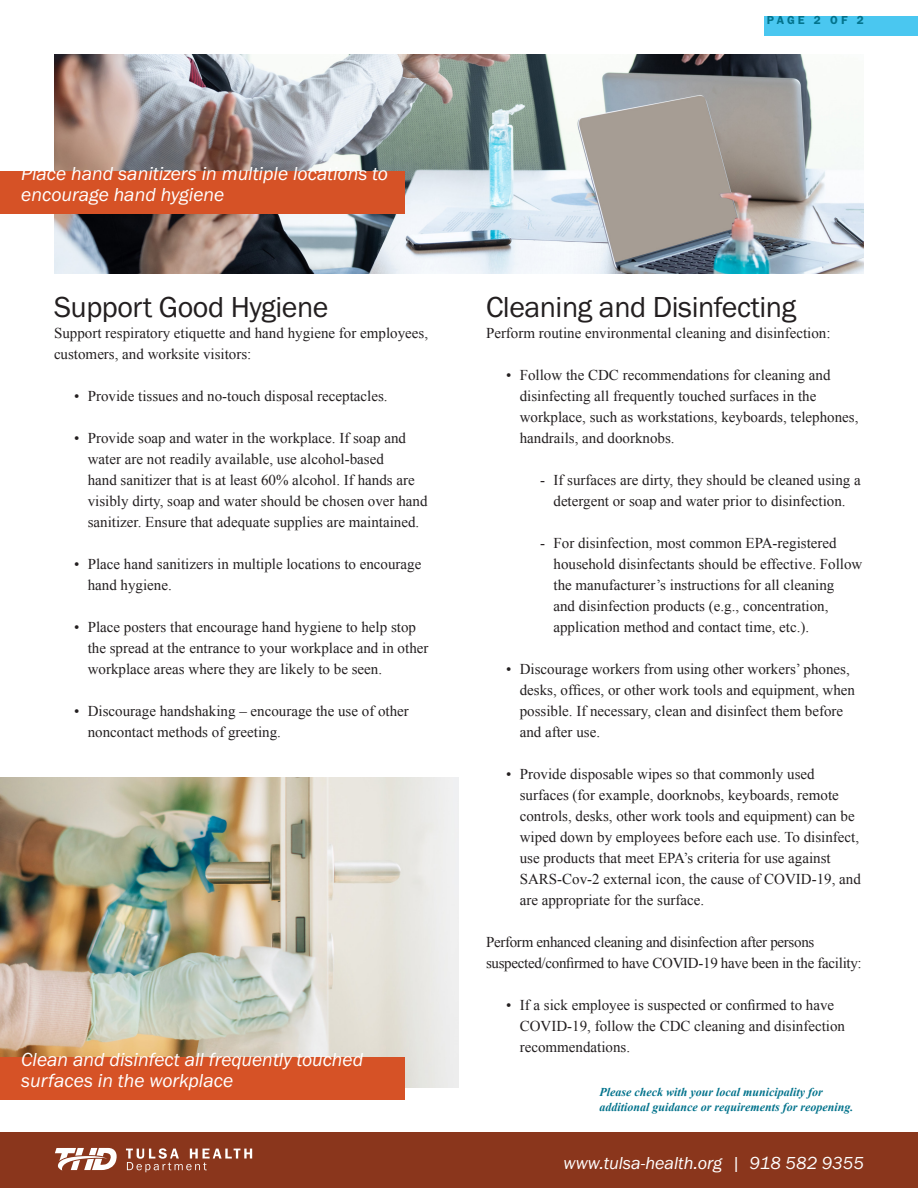
<style>
.page{position:relative;width:918px;height:1188px;background:#fff}
.page>*{position:absolute;margin:0;border:0;box-sizing:border-box;transform-origin:0 0}
.t1{font:30px "Franklin Gothic URW Boo";letter-spacing:-.015em;color:#231f20}
.t2{font:19.5px/21px "Franklin Gothic URW Boo Ita";color:#fff}
.t3{font:18px "Franklin Gothic URW Boo Ita";color:#fff}
.t4{font:15px/21px "Times New Roman";color:#231f20}
.t5{font:15px/21px "Times New Roman";letter-spacing:-.02em;color:#231f20}
.t6{font:italic 700 12px/15px "Times New Roman";color:#03738c}
.t7{font:12px "Franklin Gothic URW Dem";letter-spacing:.25em;color:#03738c}
</style>
<div class="page">
<div style="left:0;top:1133px;width:918px;height:55px;background:#8a361c"></div>
<div style="left:764px;top:16px;width:154px;height:19px;background:#4ac7f0"></div>
<svg style="left:55px;top:1148px;width:62px;height:23px"></svg>
<svg style="left:126px;top:1148px;width:126px;height:24px"></svg>
<img style="left:54px;top:54px;width:810px;height:219px">
<div style="left:0;top:171px;width:405px;height:43px;background:#d65226"></div>
<img style="left:0;top:778px;width:459px;height:310px">
<div style="left:0;top:1057px;width:405px;height:42px;background:#d65226"></div>
<p class="t2" style="left:21px;top:163px;width:368px">Place hand sanitizers in multiple locations to encourage hand hygiene</p>
<p class="t1" style="left:54px;top:288px;width:276px">Support Good Hygiene</p>
<p class="t4" style="left:54px;top:322px;width:376px">Support respiratory etiquette and hand hygiene for employees, customers, and worksite visitors:</p>
<p class="t4" style="left:74px;top:385px;width:315px">• Provide tissues and no-touch disposal receptacles.</p>
<p class="t4" style="left:88px;top:427px;width:341px;text-indent:-14px">• Provide soap and water in the workplace. If soap and water are not readily available, use alcohol-based<br>hand sanitizer that is at least 60% alcohol. If hands are visibly dirty, soap and water should be chosen over hand sanitizer. Ensure that adequate supplies are maintained.</p>
<p class="t4" style="left:88px;top:553px;width:335px;text-indent:-14px">• Place hand sanitizers in multiple locations to encourage hand hygiene.</p>
<p class="t4" style="left:88px;top:616px;width:342px;text-indent:-14px">• Place posters that encourage hand hygiene to help stop the spread at the entrance to your workplace and in other workplace areas where they are likely to be seen.</p>
<p class="t4" style="left:88px;top:700px;width:323px;text-indent:-14px">• Discourage handshaking – encourage the use of other noncontact methods of greeting.</p>
<p class="t2" style="left:21px;top:1049px;width:343px">Clean and disinfect all frequently touched surfaces in the workplace</p>
<p class="t7" style="left:767px;top:12px;width:99px">PAGE 2 OF 2</p>
<p class="t1" style="left:486px;top:288px;width:312px">Cleaning and Disinfecting</p>
<p class="t4" style="left:486px;top:322px;width:346px">Perform routine environmental cleaning and disinfection:</p>
<p class="t4" style="left:520px;top:364px;width:340px;text-indent:-14px">• Follow the CDC recommendations for cleaning and disinfecting all frequently touched surfaces in the workplace, such as workstations, keyboards, telephones, handrails, and doorknobs.</p>
<p class="t4" style="left:540px;top:469px;width:322px;text-align:center">- If surfaces are dirty, they should be cleaned using a detergent or soap and water prior to disinfection.</p>
<p class="t4" style="left:554px;top:532px;width:310px;text-indent:-14px">- For disinfection, most common EPA-registered household disinfectants should be effective. Follow the manufacturer’s instructions for all cleaning<br>and disinfection products (e.g., concentration, application method and contact time, etc.).</p>
<p class="t4" style="left:520px;top:658px;width:337px;text-indent:-14px">• Discourage workers from using other workers’ phones, desks, offices, or other work tools and equipment, when possible. If necessary, clean and disinfect them before and after use.</p>
<p class="t4" style="left:520px;top:763px;width:343px;text-indent:-14px">• Provide disposable wipes so that commonly used surfaces (for example, doorknobs, keyboards, remote controls, desks, other work tools and equipment) can be wiped down by employees before each use. To disinfect, use products that meet EPA’s criteria for use against SARS-Cov-2 external icon, the cause of COVID-19, and are appropriate for the surface.</p>
<p class="t5" style="left:486px;top:931px;width:377px">Perform enhanced cleaning and disinfection after persons suspected/confirmed to have COVID-19 have been in the facility:</p>
<p class="t4" style="left:520px;top:994px;width:327px;text-indent:-14px">• If a sick employee is suspected or confirmed to have<br>COVID-19, follow the CDC cleaning and disinfection recommendations.</p>
<p class="t6" style="left:599px;top:1084px;width:256px">Please check with your local municipality for additional guidance or requirements for reopening.</p>
<p class="t3" style="left:564px;top:1151px;width:302px">www.tulsa-health.org | 918 582 9355</p>
</div>
